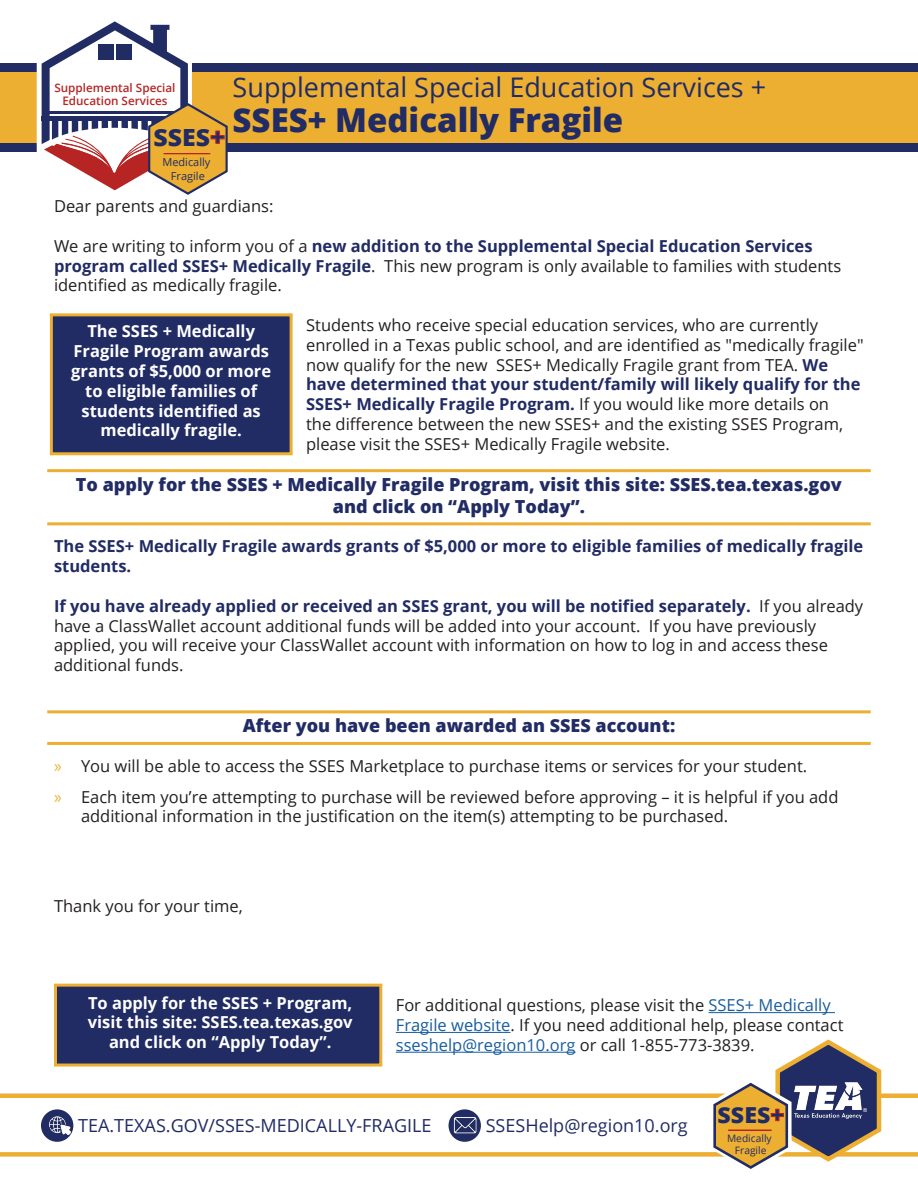
<style>
.page{position:relative;width:918px;height:1188px;background:#fff}
.page>*{position:absolute;margin:0;border:0;box-sizing:border-box;transform-origin:0 0}
.t1{font:800 33px "Open Sans";color:#212b64}
.t2{font:27px "Open Sans";color:#212b64}
.t3{font:800 23.7px "Open Sans";color:#212b64;scale:1.05 1}
.t4{font:800 22.05px "Open Sans";color:#212b64;scale:1.05 1}
.t5{font:800 18px/21.6px "Open Sans";color:#212b64;text-align:center}
.t6{font:18px "Open Sans";color:#212b64}
.t7{font:16.5px/19.8px "Open Sans";color:#231f20}
.t8{font:700 16.5px/19.8px "Open Sans";color:#fff;text-align:center}
.t9{font:700 16.5px/20px "Open Sans";color:#212b64}
.t10{font:600 11.7px/12.6px "Open Sans";color:#b62524;text-align:center}
.t11{font:10.95px/13.2px "Open Sans";color:#212b64;text-align:center}
.t12{font:10.2px/12.3px "Open Sans";color:#212b64;text-align:center}
.s1{font-size:25.2px}
.s2{font-weight:700;color:#212b64}
.s3{font-family:"Myriad Pro";font-size:18px;color:#ecaf32}
.s4{color:#175d9e}
.s5{font-size:23.4px}
</style>
<div class="page">
<hr style="left:47px;top:710px;width:824px;height:3px;background:#ecaf32">
<hr style="left:47px;top:742px;width:824px;height:3px;background:#ecaf32">
<hr style="left:47px;top:469px;width:824px;height:3px;background:#ecaf32">
<hr style="left:47px;top:522px;width:824px;height:3px;background:#ecaf32">
<div style="left:0;top:63px;width:918px;height:89px;background:#212b64"></div>
<div style="left:0;top:72px;width:918px;height:71px;background:#ecaf32"></div>
<hr style="left:709px;top:1012px;width:126px;height:1px;background:#175d9e">
<hr style="left:396px;top:1032px;width:115px;height:1px;background:#175d9e">
<hr style="left:396px;top:1052px;width:179px;height:1px;background:#175d9e">
<svg style="left:37px;top:21px;width:191px;height:174px"></svg>
<hr style="left:164px;top:153px;width:46px;height:1px;background:#b62524">
<div style="left:50px;top:313px;width:243px;height:142px;background:#212b64;border:3px solid #ecaf32"></div>
<div style="left:54px;top:984px;width:328px;height:83px;background:#212b64;border:3px solid #ecaf32"></div>
<div style="left:0;top:1152px;width:918px;height:5px;background:#ecaf32"></div>
<hr style="left:0;top:1094px;width:918px;height:4px;background:#ecaf32">
<svg style="left:707px;top:1039px;width:177px;height:130px"></svg>
<hr style="left:728px;top:1130px;width:44px;height:1px;background:#b62524">
<div style="left:449px;top:1109px;width:32px;height:33px;background:#212b64;border-radius:50%"></div>
<img style="left:451px;top:1116px;width:27px;height:19px">
<svg style="left:41px;top:1109px;width:32px;height:33px"></svg>
<img style="left:41px;top:1113px;width:33px;height:26px">
<p class="t10" style="left:54px;top:81px;width:123px">Supplemental Special<br>Education Services</p>
<p class="t3" style="left:154px;top:120px;width:70px">SSES<span class="s1">+</span></p>
<p class="t11" style="left:163px;top:156px;width:49px">Medically<br>Fragile</p>
<h1 class="t2" style="left:233px;top:69px;width:535px">Supplemental Special Education Services +</h1>
<h1 class="t1" style="left:233px;top:95px;width:392px">SSES+ Medically Fragile</h1>
<p class="t7" style="left:54px;top:196px;width:221px">Dear parents and guardians:</p>
<p class="t7" style="left:54px;top:235px;width:789px">We are writing to inform you of a <span class="s2">new addition to the Supplemental Special Education Services program called SSES+ Medically Fragile</span>. This new program is only available to families with students identified as medically fragile.</p>
<p class="t8" style="left:71px;top:321px;width:201px">The SSES + Medically<br>Fragile Program awards grants of $5,000 or more to eligible families of students identified as medically fragile.</p>
<p class="t7" style="left:306px;top:315px;width:559px">Students who receive special education services, who are currently enrolled in a Texas public school, and are identified as "medically fragile" now qualify for the new SSES+ Medically Fragile grant from TEA. <span class="s2">We have determined that your student/family will likely qualify for the SSES+ Medically Fragile Program.</span> If you would like more details on<br>the difference between the new SSES+ and the existing SSES Program, please visit the SSES+ Medically Fragile website.</p>
<h2 class="t5" style="left:76px;top:473px;width:767px">To apply for the SSES + Medically Fragile Program, visit this site: SSES.tea.texas.gov and click on “Apply Today”.</h2>
<p class="t9" style="left:54px;top:536px;width:811px">The SSES+ Medically Fragile awards grants of $5,000 or more to eligible families of medically fragile students.</p>
<p class="t7" style="left:54px;top:596px;width:811px"><span class="s2">If you have already applied or received an SSES grant, you will be notified separately.</span> If you already have a ClassWallet account additional funds will be added into your account. If you have previously applied, you will receive your ClassWallet account with information on how to log in and access these additional funds.</p>
<h2 class="t5" style="left:243px;top:714px;width:434px">After you have been awarded an SSES account:</h2>
<p class="t7" style="left:54px;top:750px;width:786px;line-height:30.6px"><span class="s3">»</span> You will be able to access the SSES Marketplace to purchase items or services for your student.<br><span class="s3">»</span> Each item you’re attempting to purchase will be reviewed before approving – it is helpful if you add</p>
<p class="t7" style="left:81px;top:806px;width:649px">additional information in the justification on the item(s) attempting to be purchased.</p>
<p class="t7" style="left:54px;top:896px;width:190px">Thank you for your time,</p>
<p class="t8" style="left:88px;top:992px;width:266px">To apply for the SSES + Program, visit this site: SSES.tea.texas.gov and click on “Apply Today”.</p>
<p class="t7" style="left:396px;top:995px;width:449px">For additional questions, please visit the <span class="s4">SSES+ Medically<br>Fragile website</span>. If you need additional help, please contact <span class="s4">sseshelp@region10.org</span> or call 1-855-773-3839.</p>
<p class="t6" style="left:78px;top:1113px;width:355px">TEA.TEXAS.GOV/SSES-MEDICALLY-FRAGILE</p>
<p class="t6" style="left:486px;top:1113px;width:204px">SSESHelp@region10.org</p>
<h3 class="t4" style="left:718px;top:1098px;width:65px">SSES<span class="s5">+</span></h3>
<p class="t12" style="left:727px;top:1132px;width:46px">Medically<br>Fragile</p>
</div>
